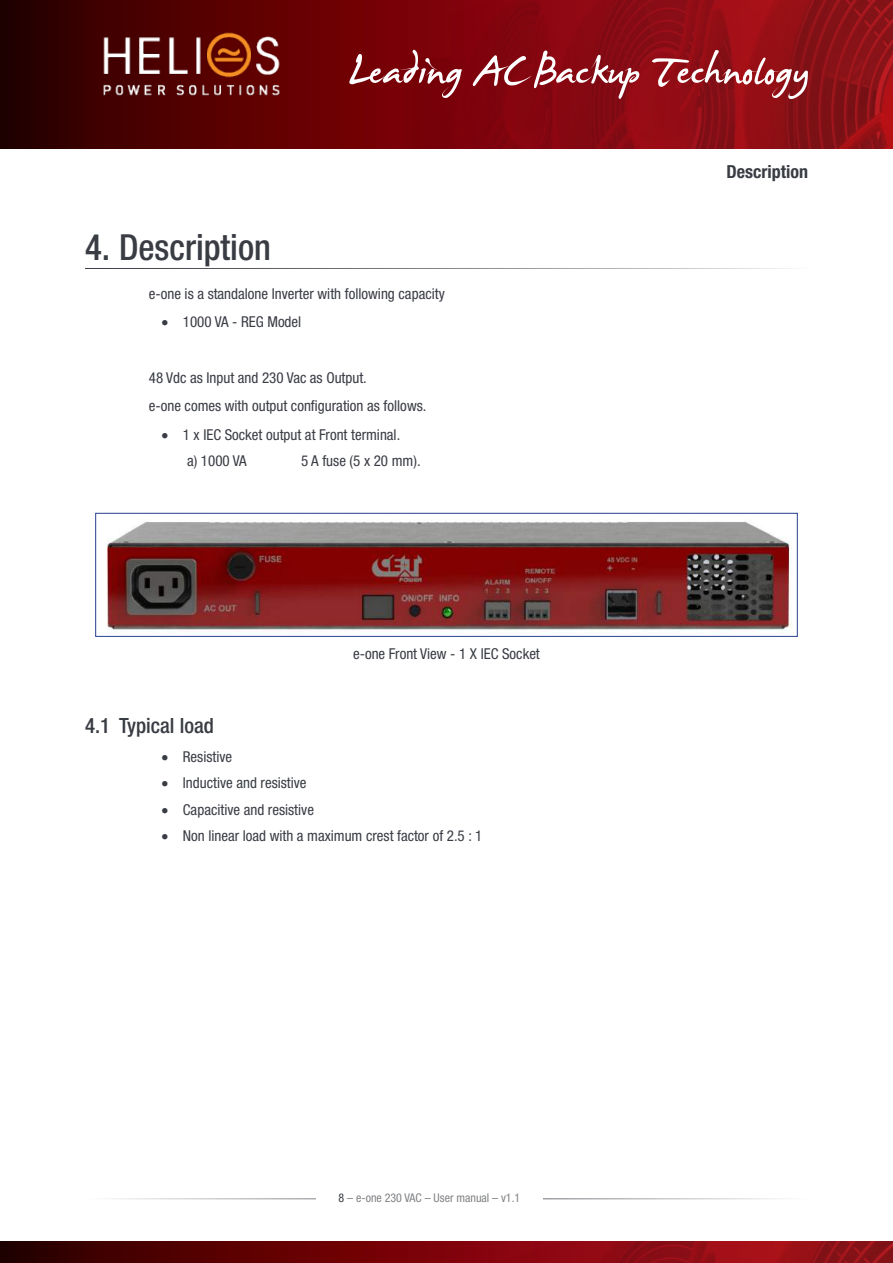
<style>
.page{position:relative;width:893px;height:1263px;background:#fff}
.page>*{position:absolute;margin:0;border:0;box-sizing:border-box;transform-origin:0 0}
.t1{font:500 condensed 36px "Helvetica Neue LT Std";color:#393c43}
.t2{font:500 condensed 21px "Helvetica Neue LT Std";color:#393c43}
.t3{font:700 condensed 18px "Helvetica Neue LT Std";color:#393c43}
.t4{font:condensed 15px/28.7px "Helvetica Neue LT Std";color:#393c43}
.t5{font:condensed 12px "Helvetica Neue LT Std";color:#808285}
.s1{color:#393c43}
</style>
<div class="page">
<hr style="left:85px;top:1198px;width:723px;height:1px;background:#393c43">
<div style="left:316px;top:1186px;width:227px;height:23px;background:#fff"></div>
<img style="left:107px;top:521px;width:686px;height:113px">
<div style="left:95px;top:513px;width:703px;height:124px;border:1px solid #25408f"></div>
<svg style="left:0;top:0;width:402px;height:149px;background:#4e0001"></svg>
<img style="left:402px;top:0;width:491px;height:149px">
<svg style="left:0;top:1242px;width:402px;height:21px;background:#520000"></svg>
<img style="left:402px;top:1242px;width:491px;height:21px">
<svg style="left:349px;top:50px;width:113px;height:48px;background:#8e2c32"></svg>
<svg style="left:473px;top:50px;width:166px;height:49px;background:#99313a"></svg>
<svg style="left:652px;top:50px;width:156px;height:49px;background:#a4383e"></svg>
<img style="left:84px;top:6px;width:215px;height:118px">
<h1 class="t1" style="left:85px;top:225px;width:187px">4. Description</h1>
<p class="t4" style="left:149px;top:279px;width:297px">e-one is a standalone Inverter with following capacity</p>
<p class="t4" style="left:162px;top:308px;width:141px">• 1000 VA - REG Model</p>
<p class="t4" style="left:149px;top:363px;width:279px">48 Vdc as Input and 230 Vac as Output.<br>e-one comes with output configuration as follows.</p>
<p class="t4" style="left:187px;top:421px;width:215px;line-height:26.5px;text-indent:-26px">• 1 x IEC Socket output at Front terminal. a) 1000 VA</p>
<p class="t4" style="left:301px;top:447px;width:121px">5 A fuse (5 x 20 mm).</p>
<p class="t4" style="left:353px;top:639px;width:188px">e-one Front View - 1 X IEC Socket</p>
<h2 class="t2" style="left:85px;top:713px;width:130px">4.1 Typical load</h2>
<p class="t4" style="left:162px;top:742px;width:72px">• Resistive</p>
<p class="t4" style="left:162px;top:768px;width:147px">• Inductive and resistive</p>
<p class="t4" style="left:162px;top:795px;width:154px">• Capacitive and resistive</p>
<p class="t4" style="left:162px;top:821px;width:322px">• Non linear load with a maximum crest factor of 2.5 : 1</p>
<p class="t5" style="left:339px;top:1191px;width:183px"><span class="s1">8</span> – e-one 230 VAC – User manual – v1.1</p>
<p class="t3" style="left:726px;top:161px;width:83px">Description</p>
</div>
